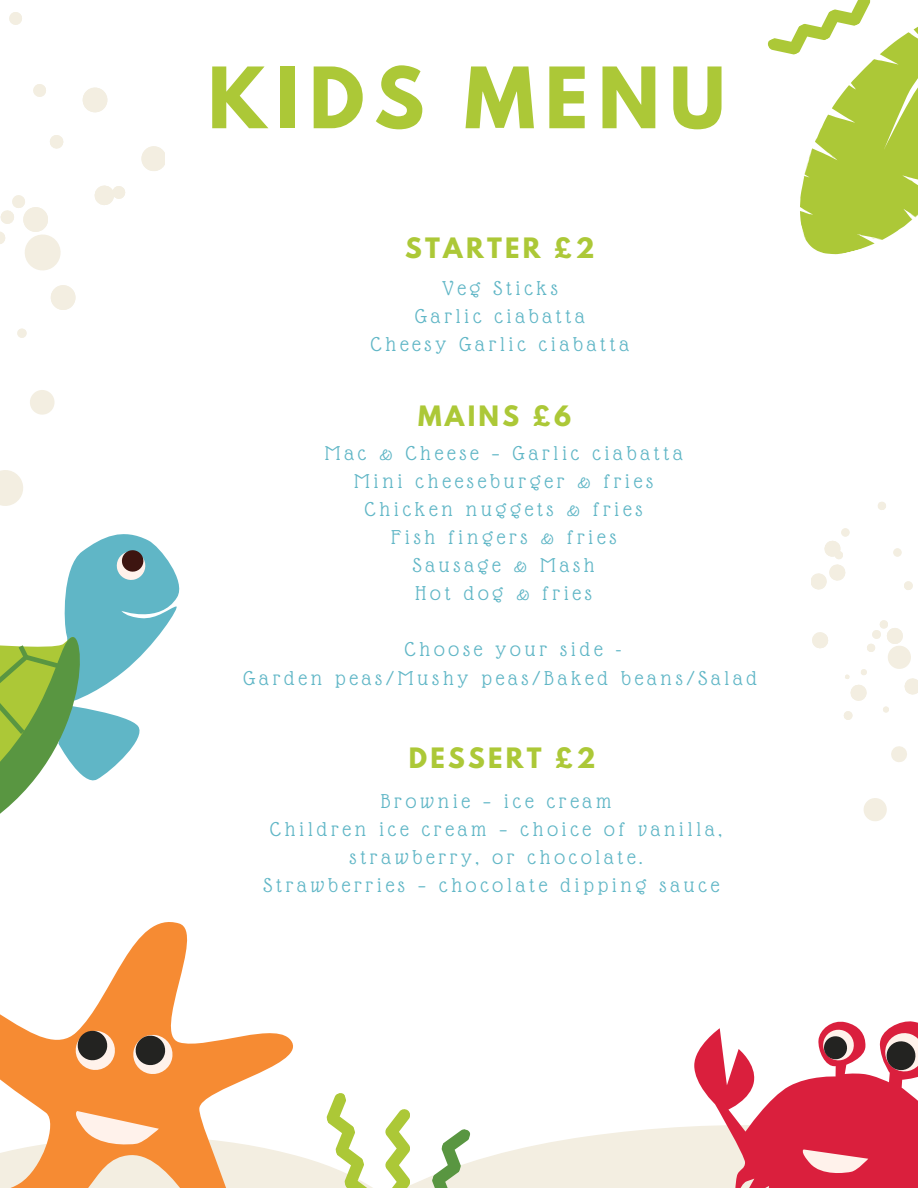
<style>
.page{position:relative;width:918px;height:1188px;background:#fff}
.page>*{position:absolute;margin:0;border:0;box-sizing:border-box;transform-origin:0 0}
.t1{font:700 74.85px "League Spartan";letter-spacing:.13em;color:#acc837}
.t2{font:700 24.9px "League Spartan";letter-spacing:.13em;color:#acc837}
.t3{font:21.75px/28.2px "Glass Antiqua";letter-spacing:.18em;color:#60b6c6;text-align:center}
</style>
<div class="page">
<svg style="left:471px;top:1128px;width:196px;height:60px;fill:#f3eee1"></svg>
<svg style="left:891px;top:746px;width:16px;height:16px"></svg>
<svg style="left:904px;top:581px;width:9px;height:9px"></svg>
<svg style="left:878px;top:502px;width:8px;height:8px"></svg>
<svg style="left:893px;top:548px;width:9px;height:9px"></svg>
<svg style="left:812px;top:632px;width:16px;height:17px"></svg>
<svg style="left:843px;top:620px;width:75px;height:100px"></svg>
<svg style="left:863px;top:798px;width:24px;height:23px"></svg>
<svg style="left:811px;top:528px;width:39px;height:62px"></svg>
<svg style="left:298px;top:1112px;width:119px;height:76px"></svg>
<svg style="left:386px;top:1109px;width:23px;height:79px"></svg>
<svg style="left:417px;top:1129px;width:54px;height:59px"></svg>
<svg style="left:321px;top:1093px;width:53px;height:95px"></svg>
<svg style="left:667px;top:1021px;width:251px;height:167px;fill:#da1f3d"></svg>
<svg style="left:796px;top:1147px;width:72px;height:36px;background:#e76b7c"></svg>
<svg style="left:819px;top:1026px;width:39px;height:38px"></svg>
<svg style="left:880px;top:1028px;width:38px;height:48px;background:#a4646b"></svg>
<svg style="left:0;top:922px;width:298px;height:266px"></svg>
<svg style="left:71px;top:1111px;width:88px;height:36px;background:#fabd8c"></svg>
<svg style="left:74px;top:1029px;width:43px;height:43px;background:#ab8362"></svg>
<svg style="left:132px;top:1033px;width:42px;height:43px;background:#a98262"></svg>
<svg style="left:30px;top:390px;width:25px;height:25px"></svg>
<svg style="left:82px;top:87px;width:26px;height:26px"></svg>
<svg style="left:94px;top:185px;width:32px;height:20px"></svg>
<svg style="left:17px;top:328px;width:10px;height:10px"></svg>
<svg style="left:50px;top:135px;width:14px;height:14px"></svg>
<svg style="left:9px;top:12px;width:13px;height:13px"></svg>
<svg style="left:33px;top:84px;width:13px;height:13px"></svg>
<svg style="left:0;top:195px;width:61px;height:76px"></svg>
<svg style="left:50px;top:285px;width:26px;height:25px"></svg>
<svg style="left:141px;top:146px;width:24px;height:25px"></svg>
<svg style="left:0;top:470px;width:23px;height:36px"></svg>
<svg style="left:0;top:788px;width:148px;height:154px"></svg>
<svg style="left:0;top:534px;width:180px;height:254px"></svg>
<svg style="left:767px;top:0;width:151px;height:255px"></svg>
<h1 class="t1" style="left:208px;top:61px;width:519px">KIDS MENU</h1>
<p class="t2" style="left:405px;top:236px;width:191px">STARTER £2</p>
<p class="t3" style="left:371px;top:274px;width:260px">Veg Sticks<br>Garlic ciabatta<br>Cheesy Garlic ciabatta</p>
<p class="t2" style="left:418px;top:404px;width:155px">MAINS £6</p>
<p class="t3" style="left:325px;top:439px;width:359px">Mac &amp; Cheese – Garlic ciabatta<br>Mini cheeseburger &amp; fries<br>Chicken nuggets &amp; fries<br>Fish fingers &amp; fries<br>Sausage &amp; Mash<br>Hot dog &amp; fries</p>
<p class="t3" style="left:243px;top:635px;width:515px;text-align:left;text-indent:161px">Choose your side -<br>Garden peas/Mushy peas/Baked beans/Salad</p>
<p class="t2" style="left:409px;top:746px;width:188px">DESSERT £2</p>
<p class="t3" style="left:263px;top:787px;width:460px">Brownie – ice cream<br>Children ice cream – choice of vanilla, strawberry, or chocolate.<br>Strawberries – chocolate dipping sauce</p>
</div>
